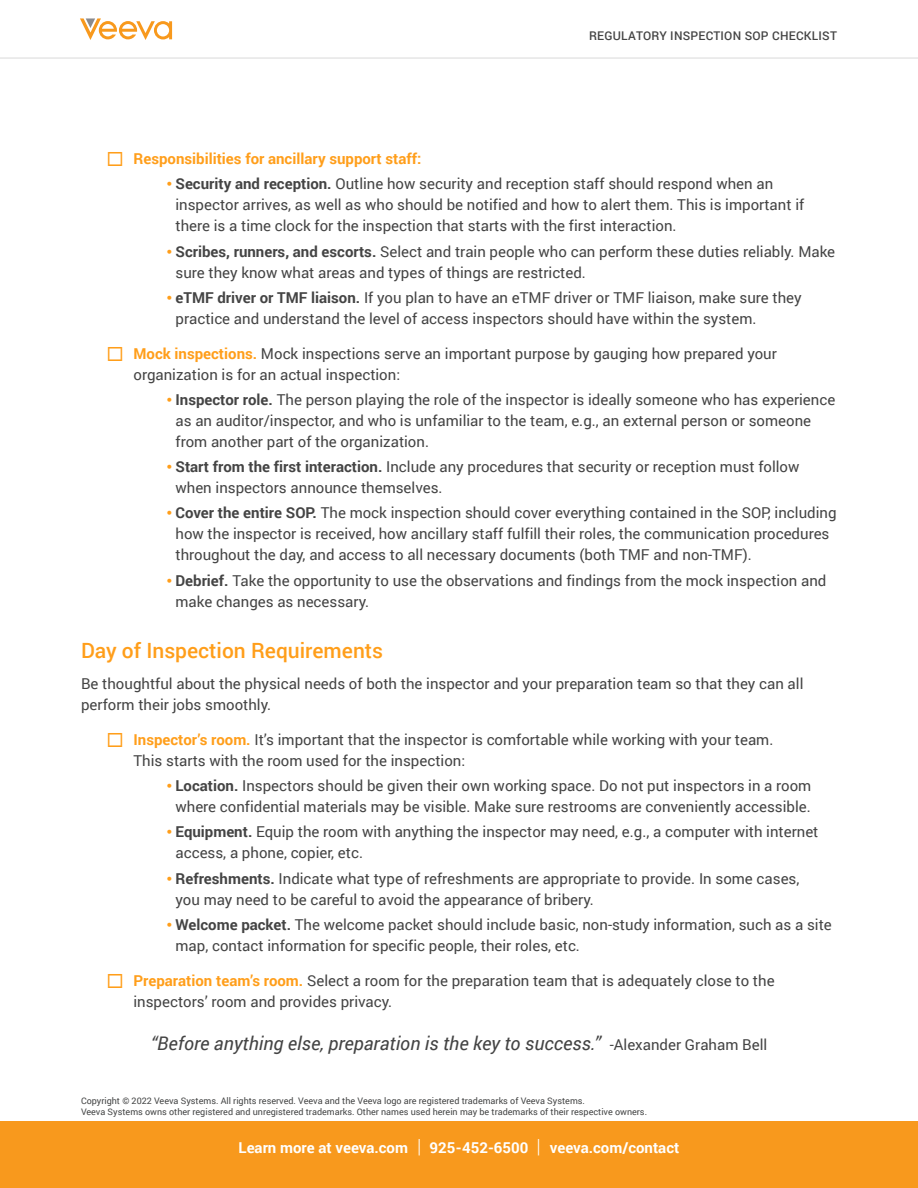
<style>
.page{position:relative;width:918px;height:1188px;background:#fff}
.page>*{position:absolute;margin:0;border:0;box-sizing:border-box;transform-origin:0 0}
.t1{font:500 21px "Roboto";color:#ff9e1a}
.t2{font:italic 18.75px "Roboto";color:#444}
.t3{font:15px/21px "Roboto";color:#444}
.t4{font:700 15px "Roboto";color:#fff}
.t5{font:700 15px "Roboto";color:#ff9e1a}
.t6{font:500 12px "Roboto";letter-spacing:.02em;color:#444}
.t7{font:9px/10.5px "Roboto";color:#444545}
.s1{font-family:"Arial MT Std";font-weight:500;color:#ff9e1a}
.s2{font-weight:700}
.s3{color:#ff9e1a}
.s4{font-weight:700;color:#ff9e1a}
.s5{font-style:normal;font-size:15px}
.s6{font-weight:300;font-size:19.5px}
</style>
<div class="page">
<svg style="left:80px;top:18px;width:92px;height:22px"></svg>
<hr style="left:0;top:58px;width:918px;height:1px;background:#d9d9d9">
<div style="left:0;top:1121px;width:918px;height:67px;background:#f8991d"></div>
<p class="t6" style="left:589px;top:27px;width:249px">REGULATORY INSPECTION SOP CHECKLIST</p>
<p class="t5" style="left:107px;top:148px;width:316px">◻ Responsibilities for ancillary support staff:</p>
<p class="t3" style="left:176px;top:173px;width:630px;text-indent:-9px"><span class="s1">•</span> <span class="s2">Security and reception.</span> Outline how security and reception staff should respond when an inspector arrives, as well as who should be notified and how to alert them. This is important if there is a time clock for the inspection that starts with the first interaction.</p>
<p class="t3" style="left:176px;top:240px;width:661px;text-indent:-9px"><span class="s1">•</span> <span class="s2">Scribes, runners, and escorts.</span> Select and train people who can perform these duties reliably. Make sure they know what areas and types of things are restricted.</p>
<p class="t3" style="left:176px;top:287px;width:628px;text-indent:-9px"><span class="s1">•</span> <span class="s2">eTMF driver or TMF liaison.</span> If you plan to have an eTMF driver or TMF liaison, make sure they practice and understand the level of access inspectors should have within the system.</p>
<p class="t3" style="left:134px;top:342px;width:645px;text-indent:-27px"><span class="s3">◻</span> <span class="s4">Mock inspections.</span> Mock inspections serve an important purpose by gauging how prepared your organization is for an actual inspection:</p>
<p class="t3" style="left:176px;top:388px;width:661px;text-indent:-9px"><span class="s1">•</span> <span class="s2">Inspector role.</span> The person playing the role of the inspector is ideally someone who has experience as an auditor/inspector, and who is unfamiliar to the team, e.g., an external person or someone from another part of the organization.</p>
<p class="t3" style="left:176px;top:456px;width:626px;text-indent:-9px"><span class="s1">•</span> <span class="s2">Start from the first interaction.</span> Include any procedures that security or reception must follow when inspectors announce themselves.</p>
<p class="t3" style="left:176px;top:502px;width:663px;text-indent:-9px"><span class="s1">•</span> <span class="s2">Cover the entire SOP.</span> The mock inspection should cover everything contained in the SOP, including how the inspector is received, how ancillary staff fulfill their roles, the communication procedures throughout the day, and access to all necessary documents (both TMF and non-TMF).</p>
<p class="t3" style="left:176px;top:569px;width:652px;text-indent:-9px"><span class="s1">•</span> <span class="s2">Debrief.</span> Take the opportunity to use the observations and findings from the mock inspection and make changes as necessary.</p>
<h1 class="t1" style="left:81px;top:635px;width:304px">Day of Inspection Requirements</h1>
<p class="t3" style="left:81px;top:673px;width:724px">Be thoughtful about the physical needs of both the inspector and your preparation team so that they can all perform their jobs smoothly.</p>
<p class="t3" style="left:134px;top:728px;width:641px;text-indent:-27px"><span class="s3">◻</span> <span class="s4">Inspector’s room.</span> It’s important that the inspector is comfortable while working with your team.<br>This starts with the room used for the inspection:</p>
<p class="t3" style="left:167px;top:775px;width:646px;text-align:center"><span class="s1">•</span> <span class="s2">Location.</span> Inspectors should be given their own working space. Do not put inspectors in a room where confidential materials may be visible. Make sure restrooms are conveniently accessible.</p>
<p class="t3" style="left:176px;top:821px;width:645px;text-indent:-9px"><span class="s1">•</span> <span class="s2">Equipment.</span> Equip the room with anything the inspector may need, e.g., a computer with internet access, a phone, copier, etc.</p>
<p class="t3" style="left:176px;top:867px;width:625px;text-indent:-9px"><span class="s1">•</span> <span class="s2">Refreshments.</span> Indicate what type of refreshments are appropriate to provide. In some cases, you may need to be careful to avoid the appearance of bribery.</p>
<p class="t3" style="left:176px;top:914px;width:658px;text-indent:-9px"><span class="s1">•</span> <span class="s2">Welcome packet.</span> The welcome packet should include basic, non-study information, such as a site map, contact information for specific people, their roles, etc.</p>
<p class="t3" style="left:134px;top:969px;width:643px;text-indent:-27px"><span class="s3">◻</span> <span class="s4">Preparation team’s room.</span> Select a room for the preparation team that is adequately close to the inspectors’ room and provides privacy.</p>
<p class="t2" style="left:151px;top:1030px;width:618px">“Before anything else, preparation is the key to success.” <span class="s5">-Alexander Graham Bell</span></p>
<p class="t7" style="left:81px;top:1095px;width:568px">Copyright © 2022 Veeva Systems. All rights reserved. Veeva and the Veeva logo are registered trademarks of Veeva Systems.<br>Veeva Systems owns other registered and unregistered trademarks. Other names used herein may be trademarks of their respective owners.</p>
<p class="t4" style="left:239px;top:1137px;width:442px">Learn more at veeva.com <span class="s6">|</span> 925-452-6500 <span class="s6">|</span> veeva.com/contact</p>
</div>
